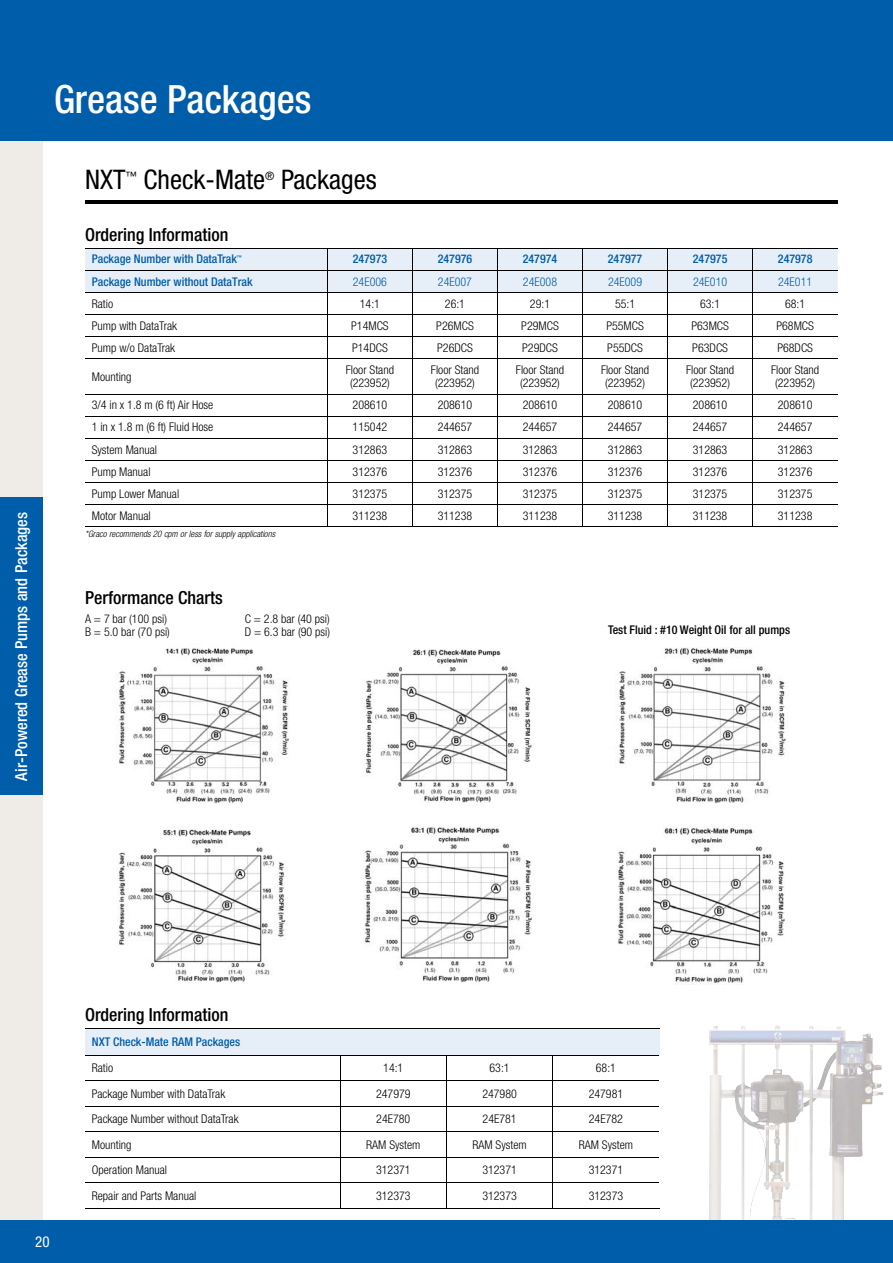
<style>
.page{position:relative;width:893px;height:1263px;background:#fff}
.page>*{position:absolute;margin:0;border:0;box-sizing:border-box;transform-origin:0 0}
.t1{font:500 condensed 39px "Helvetica Neue LT Std";color:#fff}
.t2{font:condensed 27px "Helvetica Neue LT Std";color:#000}
.t3{font:500 condensed 18px "Helvetica Neue LT Std";color:#000}
.t4{font:500 condensed 16.5px "Helvetica Neue LT Std";color:#fff}
.t5{font:condensed 15px "Helvetica Neue LT Std";color:#fff}
.t6{font:300 condensed 12px/13.5px "Helvetica Neue LT Std";color:#000;text-align:center}
.t7{font:500 condensed 12px "Helvetica Neue LT Std";color:#005daa}
.t8{font:300 condensed 12px "Helvetica Neue LT Std";color:#005daa}
.t9{font:500 condensed 12px "Helvetica Neue LT Std";color:#000}
.t10{font:condensed 11.55px "Helvetica Neue LT Std";color:#000}
.t11{font:italic 300 condensed 9px "Helvetica Neue LT Std";color:#000}
.t12{font:500 condensed 5.1px "Helvetica Neue LT Std";color:#005daa}
.s1{color:#005caa}
</style>
<div class="page">
<div style="left:0;top:140px;width:43px;height:1080px;background:#efebe6"></div>
<img style="left:709px;top:1025px;width:135px;height:97px">
<img style="left:709px;top:1122px;width:87px;height:98px">
<img style="left:809px;top:1122px;width:35px;height:98px">
<div style="left:0;top:1220px;width:893px;height:43px;background:#005daa"></div>
<div style="left:0;top:0;width:893px;height:140px;background:#005daa"></div>
<div style="left:0;top:497px;width:43px;height:298px;background:#005daa"></div>
<hr style="left:85px;top:526px;width:753px;height:1px;background:#000">
<svg style="left:85px;top:248px;width:753px;height:278px"></svg>
<hr style="left:327px;top:270px;width:511px;height:1px;background:#000">
<div style="left:85px;top:1028px;width:574px;height:27px;background:#e6eff7"></div>
<hr style="left:85px;top:1028px;width:574px;height:1px;background:#000">
<svg style="left:85px;top:1055px;width:574px;height:153px"></svg>
<hr style="left:85px;top:1208px;width:574px;height:1px;background:#000">
<img style="left:118px;top:648px;width:171px;height:155px">
<img style="left:365px;top:649px;width:167px;height:153px">
<img style="left:619px;top:648px;width:167px;height:155px">
<img style="left:119px;top:829px;width:167px;height:154px">
<img style="left:364px;top:826px;width:168px;height:157px">
<img style="left:618px;top:828px;width:167px;height:155px">
<hr style="left:85px;top:200px;width:753px;height:3px;background:#000">
<h1 class="t1" style="left:54px;top:85px;width:259px">Grease Packages</h1>
<h3 class="t4" style="left:15px;top:780px;width:270px;rotate:-90deg">Air-Powered Grease Pumps and Packages</h3>
<h2 class="t2" style="left:85px;top:170px;width:42px">NXT</h2>
<p class="t10" style="left:126px;top:172px;width:13px">™</p>
<h2 class="t2" style="left:144px;top:170px;width:123px">Check-Mate</h2>
<p class="t10" style="left:265px;top:172px;width:11px">®</p>
<h2 class="t2" style="left:281px;top:170px;width:97px">Packages</h2>
<h3 class="t3" style="left:85px;top:228px;width:145px">Ordering Information</h3>
<p class="t7" style="left:92px;top:255px;width:147px">Package Number with DataTrak</p>
<p class="t12" style="left:237px;top:256px;width:7px">™</p>
<p class="t7" style="left:353px;top:255px;width:36px">247973</p>
<p class="t7" style="left:438px;top:255px;width:36px">247976</p>
<p class="t7" style="left:523px;top:255px;width:36px">247974</p>
<p class="t7" style="left:608px;top:255px;width:36px">247977</p>
<p class="t7" style="left:693px;top:255px;width:36px">247975</p>
<p class="t7" style="left:778px;top:255px;width:36px">247978</p>
<p class="t7" style="left:92px;top:277px;width:162px">Package Number <span class="s1">without DataT</span>rak</p>
<p class="t8" style="left:353px;top:277px;width:36px">24E006</p>
<p class="t8" style="left:438px;top:277px;width:36px">24E007</p>
<p class="t8" style="left:523px;top:277px;width:36px">24E008</p>
<p class="t8" style="left:608px;top:277px;width:36px">24E009</p>
<p class="t8" style="left:693px;top:277px;width:36px">24E010</p>
<p class="t8" style="left:778px;top:277px;width:36px">24E011</p>
<p class="t6" style="left:92px;top:298px;width:23px">Ratio</p>
<p class="t6" style="left:360px;top:298px;width:22px">14:1</p>
<p class="t6" style="left:445px;top:298px;width:22px">26:1</p>
<p class="t6" style="left:530px;top:298px;width:22px">29:1</p>
<p class="t6" style="left:615px;top:298px;width:22px">55:1</p>
<p class="t6" style="left:700px;top:298px;width:22px">63:1</p>
<p class="t6" style="left:785px;top:298px;width:22px">68:1</p>
<p class="t6" style="left:92px;top:320px;width:87px">Pump with DataTrak</p>
<p class="t6" style="left:351px;top:320px;width:39px">P14MCS</p>
<p class="t6" style="left:436px;top:320px;width:39px">P26MCS</p>
<p class="t6" style="left:521px;top:320px;width:39px">P29MCS</p>
<p class="t6" style="left:606px;top:320px;width:39px">P55MCS</p>
<p class="t6" style="left:691px;top:320px;width:39px">P63MCS</p>
<p class="t6" style="left:776px;top:320px;width:39px">P68MCS</p>
<p class="t6" style="left:92px;top:342px;width:85px">Pump w/o DataTrak</p>
<p class="t6" style="left:352px;top:342px;width:37px">P14DCS</p>
<p class="t6" style="left:437px;top:342px;width:37px">P26DCS</p>
<p class="t6" style="left:522px;top:342px;width:37px">P29DCS</p>
<p class="t6" style="left:607px;top:342px;width:37px">P55DCS</p>
<p class="t6" style="left:692px;top:342px;width:37px">P63DCS</p>
<p class="t6" style="left:777px;top:342px;width:37px">P68DCS</p>
<p class="t6" style="left:92px;top:371px;width:41px">Mounting</p>
<p class="t6" style="left:346px;top:364px;width:50px">Floor Stand ( 223952)</p>
<p class="t6" style="left:431px;top:364px;width:50px">Floor Stand ( 223952)</p>
<p class="t6" style="left:516px;top:364px;width:50px">Floor Stand ( 223952)</p>
<p class="t6" style="left:601px;top:364px;width:50px">Floor Stand ( 223952)</p>
<p class="t6" style="left:686px;top:364px;width:50px">Floor Stand ( 223952)</p>
<p class="t6" style="left:771px;top:364px;width:50px">Floor Stand ( 223952)</p>
<p class="t6" style="left:92px;top:400px;width:123px">3/4 in x 1.8 m (6 ft) Air Hose</p>
<p class="t6" style="left:353px;top:400px;width:36px">208610</p>
<p class="t6" style="left:438px;top:400px;width:36px">208610</p>
<p class="t6" style="left:523px;top:400px;width:36px">208610</p>
<p class="t6" style="left:608px;top:400px;width:36px">208610</p>
<p class="t6" style="left:693px;top:400px;width:36px">208610</p>
<p class="t6" style="left:778px;top:400px;width:36px">208610</p>
<p class="t6" style="left:92px;top:422px;width:123px">1 in x 1.8 m (6 ft) Fluid Hose</p>
<p class="t6" style="left:353px;top:422px;width:36px">115042</p>
<p class="t6" style="left:438px;top:422px;width:36px">244657</p>
<p class="t6" style="left:523px;top:422px;width:36px">244657</p>
<p class="t6" style="left:608px;top:422px;width:36px">244657</p>
<p class="t6" style="left:693px;top:422px;width:36px">244657</p>
<p class="t6" style="left:778px;top:422px;width:36px">244657</p>
<p class="t6" style="left:92px;top:444px;width:67px">System Manual</p>
<p class="t6" style="left:353px;top:444px;width:36px">312863</p>
<p class="t6" style="left:438px;top:444px;width:36px">312863</p>
<p class="t6" style="left:523px;top:444px;width:36px">312863</p>
<p class="t6" style="left:608px;top:444px;width:36px">312863</p>
<p class="t6" style="left:693px;top:444px;width:36px">312863</p>
<p class="t6" style="left:778px;top:444px;width:36px">312863</p>
<p class="t6" style="left:92px;top:466px;width:60px">Pump Manual</p>
<p class="t6" style="left:353px;top:466px;width:36px">312376</p>
<p class="t6" style="left:438px;top:466px;width:36px">312376</p>
<p class="t6" style="left:523px;top:466px;width:36px">312376</p>
<p class="t6" style="left:608px;top:466px;width:36px">312376</p>
<p class="t6" style="left:693px;top:466px;width:36px">312376</p>
<p class="t6" style="left:778px;top:466px;width:36px">312376</p>
<p class="t6" style="left:92px;top:488px;width:89px">Pump Lower Manual</p>
<p class="t6" style="left:353px;top:488px;width:36px">312375</p>
<p class="t6" style="left:438px;top:488px;width:36px">312375</p>
<p class="t6" style="left:523px;top:488px;width:36px">312375</p>
<p class="t6" style="left:608px;top:488px;width:36px">312375</p>
<p class="t6" style="left:693px;top:488px;width:36px">312375</p>
<p class="t6" style="left:778px;top:488px;width:36px">312375</p>
<p class="t6" style="left:92px;top:510px;width:60px">Motor Manual</p>
<p class="t6" style="left:353px;top:510px;width:36px">311238</p>
<p class="t6" style="left:438px;top:510px;width:36px">311238</p>
<p class="t6" style="left:523px;top:510px;width:36px">311238</p>
<p class="t6" style="left:608px;top:510px;width:36px">311238</p>
<p class="t6" style="left:693px;top:510px;width:36px">311238</p>
<p class="t6" style="left:778px;top:510px;width:36px">311238</p>
<p class="t11" style="left:85px;top:531px;width:192px">*Graco recommends 20 cpm or less for supply applications</p>
<h3 class="t3" style="left:85px;top:591px;width:139px">Performance Charts</h3>
<p class="t6" style="left:85px;top:613px;width:86px;text-align:left">A = 7 bar (100 psi)<br>B = 5.0 bar (70 psi)</p>
<p class="t6" style="left:245px;top:613px;width:87px;text-align:left">C = 2.8 bar (40 psi)<br>D = 6.3 bar (90 psi)</p>
<p class="t9" style="left:608px;top:625px;width:184px">Test Fluid : #10 Weight Oil for all pumps</p>
<p class="t5" style="left:35px;top:1236px;width:16px">20</p>
<h3 class="t3" style="left:85px;top:1008px;width:145px">Ordering Information</h3>
<p class="t7" style="left:92px;top:1037px;width:150px">NXT Check-Mate RAM Packages</p>
<p class="t6" style="left:92px;top:1063px;width:23px">Ratio</p>
<p class="t6" style="left:383px;top:1063px;width:22px">14:1</p>
<p class="t6" style="left:490px;top:1063px;width:22px">63:1</p>
<p class="t6" style="left:596px;top:1063px;width:22px">68:1</p>
<p class="t6" style="left:92px;top:1088px;width:135px">Package Number with DataTrak</p>
<p class="t6" style="left:376px;top:1088px;width:36px">247979</p>
<p class="t6" style="left:482px;top:1088px;width:36px">247980</p>
<p class="t6" style="left:589px;top:1088px;width:36px">247981</p>
<p class="t6" style="left:92px;top:1114px;width:148px">Package Number without DataTrak</p>
<p class="t6" style="left:376px;top:1114px;width:36px">24E780</p>
<p class="t6" style="left:483px;top:1114px;width:36px">24E781</p>
<p class="t6" style="left:589px;top:1114px;width:36px">24E782</p>
<p class="t6" style="left:92px;top:1139px;width:41px">Mounting</p>
<p class="t6" style="left:366px;top:1139px;width:56px">RAM System</p>
<p class="t6" style="left:473px;top:1139px;width:56px">RAM System</p>
<p class="t6" style="left:579px;top:1139px;width:56px">RAM System</p>
<p class="t6" style="left:92px;top:1165px;width:77px">Operation Manual</p>
<p class="t6" style="left:376px;top:1165px;width:36px">312371</p>
<p class="t6" style="left:482px;top:1165px;width:36px">312371</p>
<p class="t6" style="left:589px;top:1165px;width:36px">312371</p>
<p class="t6" style="left:92px;top:1190px;width:106px">Repair and Parts Manual</p>
<p class="t6" style="left:376px;top:1190px;width:36px">312373</p>
<p class="t6" style="left:482px;top:1190px;width:36px">312373</p>
<p class="t6" style="left:589px;top:1190px;width:36px">312373</p>
</div>
